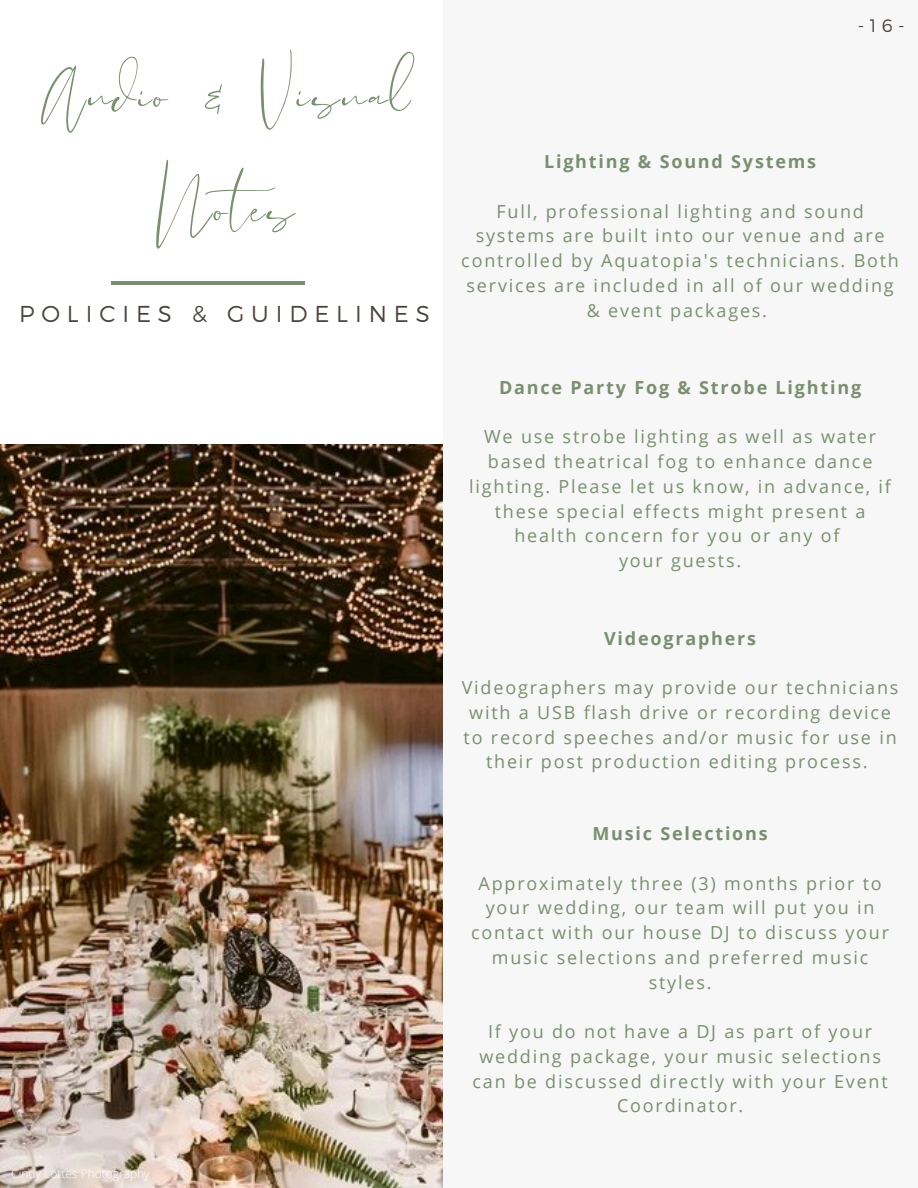
<style>
.page{position:relative;width:918px;height:1188px;background:#fff}
.page>*{position:absolute;margin:0;border:0;box-sizing:border-box;transform-origin:0 0}
.t1{font:105px/113.7px "The Something";letter-spacing:.02em;color:#798f70;text-align:center}
.t2{font:300 22.95px "Montserrat";letter-spacing:.3em;color:#4b433d}
.t3{font:18px/24.8px "Open Sans";letter-spacing:.1em;color:#798f70;text-align:center}
.t4{font:700 18px "Open Sans";letter-spacing:.1em;color:#798f70}
.t5{font:300 18px "Montserrat";color:#4b433d}
.t6{font:300 12px "Open Sans";color:#fff}
</style>
<div class="page">
<img style="left:0;top:444px;width:443px;height:744px">
<hr style="left:111px;top:281px;width:194px;height:4px;background:#798f70">
<div style="left:443px;top:0;width:475px;height:1188px;background:#f7f7f7"></div>
<h4 class="t1" style="left:40px;top:34px;width:370px">Audio &amp; Visual<br>Notes</h4>
<h5 class="t2" style="left:19px;top:299px;width:412px">POLICIES &amp; GUIDELINES</h5>
<h2 class="t6" style="left:11px;top:1165px;width:140px">Cindy Lottes Photography</h2>
<p class="t5" style="left:858px;top:14px;width:48px">-16-</p>
<h4 class="t4" style="left:544px;top:149px;width:274px">Lighting &amp; Sound Systems</h4>
<h5 class="t3" style="left:461px;top:198px;width:439px">Full, professional lighting and sound systems are built into our venue and are controlled by Aquatopia's technicians. Both services are included in all of our wedding &amp; event packages.</h5>
<h4 class="t4" style="left:499px;top:375px;width:364px">Dance Party Fog &amp; Strobe Lighting</h4>
<h5 class="t3" style="left:469px;top:424px;width:423px">We use strobe lighting as well as water based theatrical fog to enhance dance lighting. Please let us know, in advance, if these special effects might present a health concern for you or any of<br>your guests.</h5>
<h4 class="t4" style="left:604px;top:625px;width:154px">Videographers</h4>
<h5 class="t3" style="left:462px;top:675px;width:438px">Videographers may provide our technicians with a USB flash drive or recording device to record speeches and/or music for use in their post production editing process.</h5>
<h5 class="t4" style="left:593px;top:821px;width:177px">Music Selections</h5>
<h3 class="t3" style="left:471px;top:870px;width:419px">Approximately three (3) months prior to your wedding, our team will put you in contact with our house DJ to discuss your music selections and preferred music styles.</h3>
<h1 class="t3" style="left:473px;top:1019px;width:417px">If you do not have a DJ as part of your wedding package, your music selections can be discussed directly with your Event<br>Coordinator.</h1>
</div>
